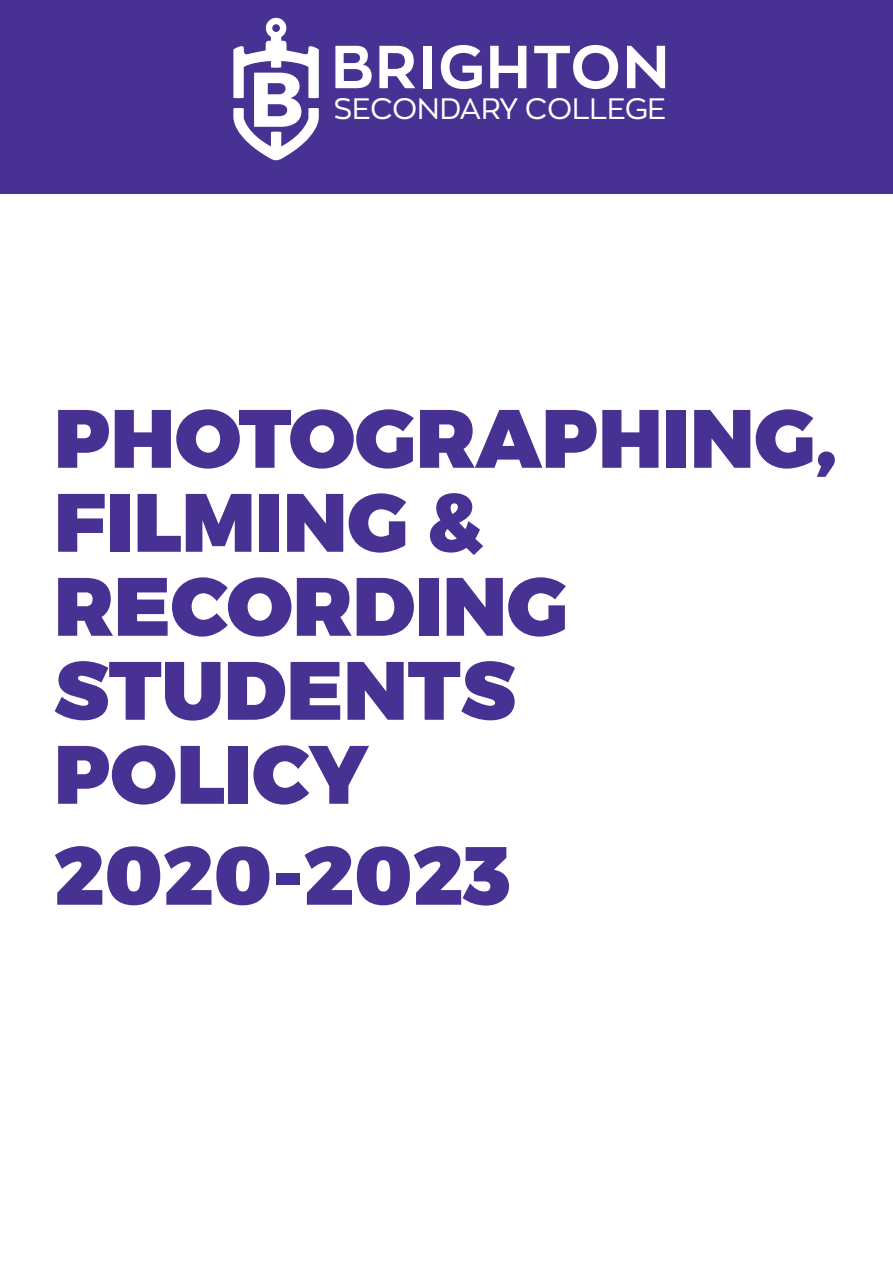
<style>
.page{position:relative;width:893px;height:1263px;background:#fff}
.page>*{position:absolute;margin:0;border:0;box-sizing:border-box;transform-origin:0 0}
.t1{font:82.5px/84px "Trueno Blk";color:#473192}
.t2{font:700 60.15px "Zona Pro";letter-spacing:.035em;color:#fff}
.t3{font:29.4px "Zona Pro";letter-spacing:.005em;color:#fff}
</style>
<div class="page">
<div style="left:0;top:0;width:893px;height:193px;background:#473192"></div>
<svg style="left:233px;top:18px;width:86px;height:142px"></svg>
<p class="t2" style="left:331px;top:27px;width:339px">BRIGHTON</p>
<p class="t3" style="left:334px;top:89px;width:334px">SECONDARY COLLEGE</p>
<p class="t1" style="left:54px;top:399px;width:785px">PHOTOGRAPHING,<br>FILMING &amp;<br>RECORDING<br>STUDENTS<br>POLICY</p>
<p class="t1" style="left:54px;top:836px;width:458px">2020-2023</p>
</div>
